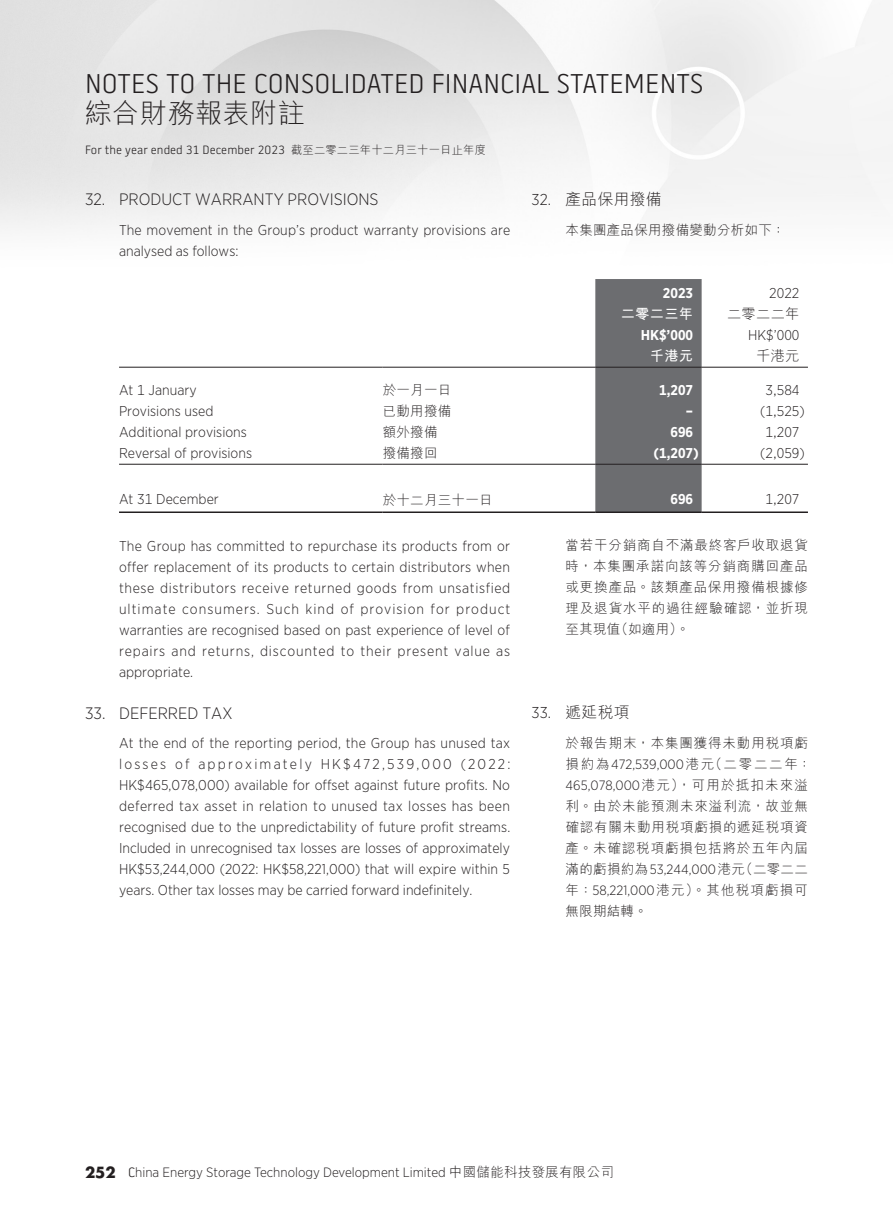
<style>
.page{position:relative;width:893px;height:1212px;background:#fff}
.page>*{position:absolute;margin:0;border:0;box-sizing:border-box;transform-origin:0 0}
.t1{font:300 27px "Battersea";color:#231f20}
.t2{font:300 27px "M Hei HK";letter-spacing:.02em;color:#231f20}
._01_H1_E{font:300 16.5px "Gotham Narrow";color:#231f20}
._001_H1_C{font:300 15.75px "M Hei HK";letter-spacing:.02em;color:#231f20}
._02_H2_E{font:300 14.25px/21px "Gotham Narrow";color:#231f20;text-align:justify}
._00_txt_E{font:300 14.25px/21px "Gotham Narrow";letter-spacing:.01em;color:#231f20}
._50_Table_txt{font:300 14.25px "Gotham Narrow";color:#231f20}
._50_Table_txt-2{font:700 14.25px "Gotham Narrow";color:#fff}
._50_Table_txt-3{font:700 14.25px "M Hei HK";letter-spacing:.02em;color:#fff}
._50_Table_txt-4{font:300 14.25px "M Hei HK";letter-spacing:.02em;color:#231f20}
._000_txt_C{font:300 13.5px/21px "M Hei HK";letter-spacing:.065em;color:#231f20;text-align:justify}
.t3{font:300 13.5px "Gotham Narrow";color:#231f20}
._000_txt_C-2{font:300 13.5px "M Hei HK";letter-spacing:.02em;color:#231f20}
.t4{font:300 12px "Battersea";color:#231f20}
.s1{font-family:"M Hei HK";font-size:11.25px}
.s2{font-family:"Gotham Narrow"}
.s3{font-family:"Futura Std";font-weight:700;font-size:15px}
.s4{font-family:"Battersea"}
.s5{font-family:"M Hei HK"}
</style>
<div class="page">
<div style="left:595px;top:279px;width:107px;height:232px;background:#6c6d70"></div>
<hr style="left:119px;top:367px;width:264px;height:1px;background:#231f20">
<hr style="left:383px;top:367px;width:212px;height:1px;background:#231f20">
<hr style="left:595px;top:367px;width:107px;height:1px;background:#231f20">
<hr style="left:702px;top:367px;width:106px;height:1px;background:#231f20">
<hr style="left:119px;top:464px;width:264px;height:1px;background:#231f20">
<hr style="left:383px;top:464px;width:212px;height:1px;background:#231f20">
<hr style="left:595px;top:464px;width:107px;height:1px;background:#231f20">
<hr style="left:702px;top:464px;width:106px;height:1px;background:#231f20">
<hr style="left:119px;top:511px;width:264px;height:2px;background:#231f20">
<hr style="left:383px;top:511px;width:212px;height:2px;background:#231f20">
<hr style="left:595px;top:511px;width:107px;height:2px;background:#231f20">
<hr style="left:702px;top:511px;width:106px;height:2px;background:#231f20">
<h1 class="t1" style="left:85px;top:67px;width:620px">NOTES TO THE CONSOLIDATED FINANCIAL STATEMENTS</h1>
<h1 class="t2" style="left:85px;top:99px;width:221px">綜合財務報表附註</h1>
<p class="t4" style="left:85px;top:143px;width:402px">For the year ended 31 December 2023 <span class="s1">截至二零二三年十二月三十一日止年度</span></p>
<p class="_01_H1_E" style="left:85px;top:189px;width:295px">32. PRODUCT WARRANTY PROVISIONS</p>
<p class="_00_txt_E" style="left:119px;top:219px;width:393px">The movement in the Group’s product warranty provisions are analysed as follows:</p>
<p class="_50_Table_txt-2" style="left:663px;top:284px;width:32px">2023</p>
<p class="_50_Table_txt" style="left:769px;top:284px;width:32px">2022</p>
<p class="_50_Table_txt-3" style="left:621px;top:304px;width:74px">二零二三年</p>
<p class="_50_Table_txt-4" style="left:727px;top:307px;width:74px">二零二二年</p>
<p class="_50_Table_txt-2" style="left:641px;top:326px;width:54px">HK$’000</p>
<p class="_50_Table_txt" style="left:748px;top:326px;width:53px">HK$’000</p>
<p class="_50_Table_txt-3" style="left:650px;top:346px;width:45px">千港元</p>
<p class="_50_Table_txt-4" style="left:756px;top:349px;width:45px">千港元</p>
<p class="_50_Table_txt" style="left:119px;top:381px;width:79px">At 1 January</p>
<p class="_000_txt_C" style="left:383px;top:380px;width:70px">於一月一日</p>
<p class="_50_Table_txt-2" style="left:659px;top:381px;width:35px">1,207</p>
<p class="_50_Table_txt" style="left:765px;top:381px;width:35px">3,584</p>
<p class="_50_Table_txt" style="left:119px;top:402px;width:96px">Provisions used</p>
<p class="_000_txt_C" style="left:383px;top:401px;width:70px">已動用撥備</p>
<p class="_50_Table_txt-2" style="left:686px;top:402px;width:9px">–</p>
<p class="_50_Table_txt" style="left:760px;top:402px;width:46px">(1,525)</p>
<p class="_50_Table_txt" style="left:119px;top:423px;width:129px">Additional provisions</p>
<p class="_000_txt_C" style="left:383px;top:422px;width:56px">額外撥備</p>
<p class="_50_Table_txt-2" style="left:670px;top:423px;width:24px">696</p>
<p class="_50_Table_txt" style="left:765px;top:423px;width:35px">1,207</p>
<p class="_50_Table_txt" style="left:119px;top:444px;width:135px">Reversal of provisions</p>
<p class="_000_txt_C" style="left:383px;top:443px;width:56px">撥備撥回</p>
<p class="_50_Table_txt-2" style="left:653px;top:444px;width:47px">(1,207)</p>
<p class="_50_Table_txt" style="left:760px;top:444px;width:46px">(2,059)</p>
<p class="_50_Table_txt" style="left:119px;top:491px;width:101px">At 31 December</p>
<p class="_000_txt_C-2" style="left:383px;top:493px;width:111px">於十二月三十一日</p>
<p class="_50_Table_txt-2" style="left:670px;top:490px;width:24px">696</p>
<p class="_50_Table_txt" style="left:765px;top:491px;width:35px">1,207</p>
<p class="_00_txt_E" style="left:119px;top:535px;width:393px;text-align:justify">The Group has committed to repurchase its products from or offer replacement of its products to certain distributors when these distributors receive returned goods from unsatisfied ultimate consumers. Such kind of provision for product warranties are recognised based on past experience of level of repairs and returns, discounted to their present value as appropriate.</p>
<p class="_01_H1_E" style="left:85px;top:703px;width:149px">33. DEFERRED TAX</p>
<p class="_02_H2_E" style="left:119px;top:732px;width:393px">At the end of the reporting period, the Group has unused tax losses of approximately HK$472,539,000 (2022:<br>HK$465,078,000) available for offset against future profits. No deferred tax asset in relation to unused tax losses has been recognised due to the unpredictability of future profit streams.<br>Included in unrecognised tax losses are losses of approximately HK$53,244,000 (2022: HK$58,221,000) that will expire within 5 years. Other tax losses may be carried forward indefinitely.</p>
<p class="_001_H1_C" style="left:531px;top:192px;width:132px"><span class="s2">32.</span> 產品保用撥備</p>
<p class="_000_txt_C-2" style="left:565px;top:223px;width:221px">本集團產品保用撥備變動分析如下：</p>
<p class="_000_txt_C" style="left:565px;top:534px;width:244px">當若干分銷商自不滿最終客戶收取退貨時，本集團承諾向該等分銷商購回產品或更換產品。該類產品保用撥備根據修理及退貨水平的過往經驗確認，並折現至其現值（如適用）。</p>
<p class="_001_H1_C" style="left:531px;top:704px;width:99px"><span class="s2">33.</span> 遞延稅項</p>
<p class="_000_txt_C" style="left:565px;top:732px;width:247px;text-align:left">於報告期末，本集團獲得未動用稅項虧損約為<span class="s2">472,539,000</span>港元（二零二二年：<br><span class="s2">465,078,000</span>港元），可用於抵扣未來溢利。由於未能預測未來溢利流，故並無確認有關未動用稅項虧損的遞延稅項資產。未確認稅項虧損包括將於五年內屆滿的虧損約為<span class="s2">53,244,000</span>港元（二零二二年：<span class="s2">58,221,000</span>港元）。其他稅項虧損可無限期結轉。</p>
<p class="t3" style="left:85px;top:1164px;width:530px"><span class="s3">252</span> <span class="s4">C</span>hina Energy Storage Technology Development Limited <span class="s5">中國儲能科技發展有限公司</span></p>
</div>
